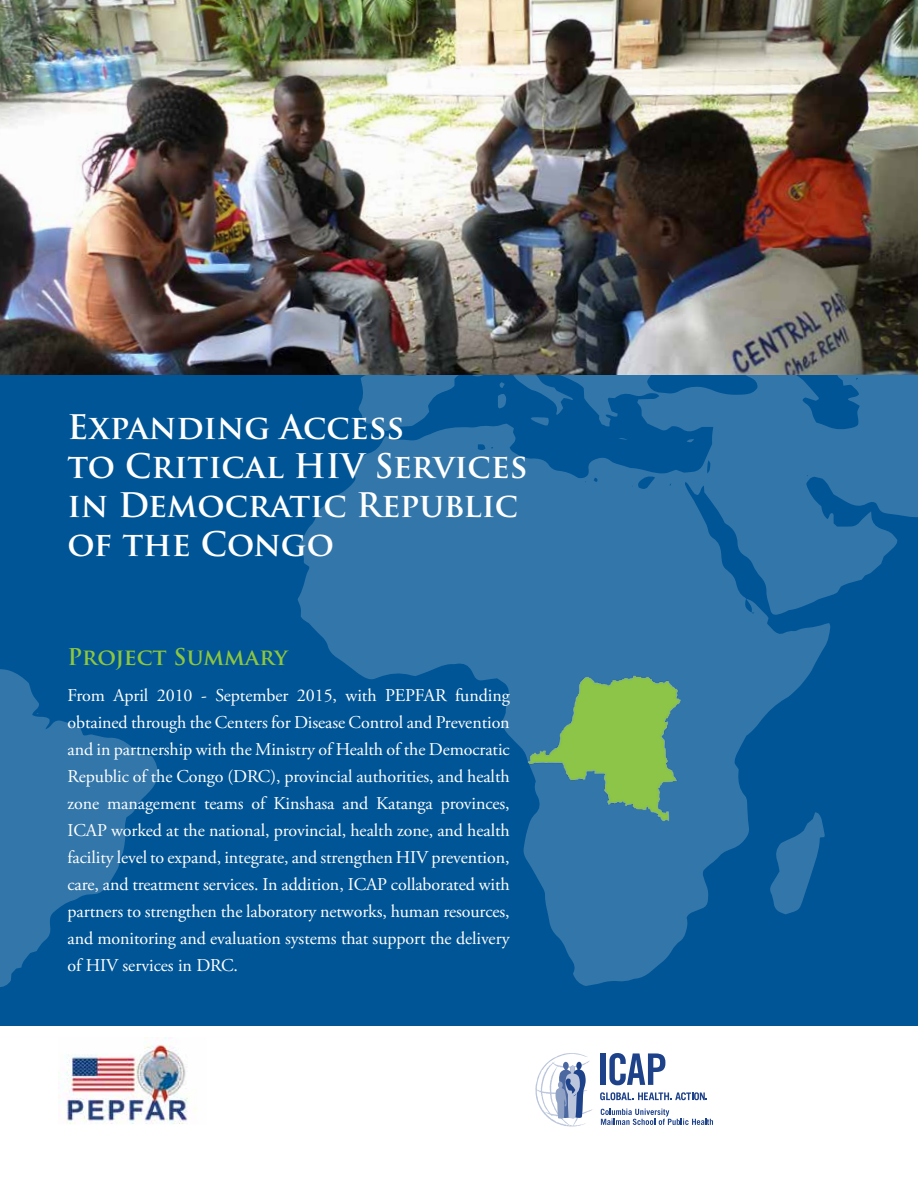
<style>
.page{position:relative;width:918px;height:1188px;background:#fff}
.page>*{position:absolute;margin:0;border:0;box-sizing:border-box;transform-origin:0 0}
.t1{font:700 33px/39px "Trajan Pro";color:#fff}
.t2{font:700 22.5px "Trajan Pro";color:#8dc63f}
.t3{font:18px/27px "Adobe Garamond Pro";letter-spacing:-.005em;color:#fff;text-align:justify}
</style>
<div class="page">
<img style="left:0;top:0;width:918px;height:376px">
<div style="left:0;top:376px;width:918px;height:650px;background:#005596"></div>
<svg style="left:298px;top:376px;width:620px;height:610px"></svg>
<svg style="left:0;top:669px;width:158px;height:318px;fill:#3276aa"></svg>
<svg style="left:769px;top:812px;width:56px;height:102px"></svg>
<svg style="left:498px;top:394px;width:9px;height:14px"></svg>
<svg style="left:531px;top:417px;width:18px;height:9px"></svg>
<svg style="left:499px;top:382px;width:6px;height:6px"></svg>
<svg style="left:687px;top:439px;width:7px;height:4px"></svg>
<svg style="left:618px;top:438px;width:10px;height:2px"></svg>
<img style="left:523px;top:672px;width:163px;height:153px">
<svg style="left:600px;top:1092px;width:107px;height:8px"></svg>
<svg style="left:601px;top:1109px;width:112px;height:16px"></svg>
<div style="left:601px;top:1053px;width:5px;height:32px;background:#1e428a"></div>
<svg style="left:609px;top:1053px;width:56px;height:32px"></svg>
<svg style="left:535px;top:1053px;width:57px;height:74px"></svg>
<img style="left:58px;top:1037px;width:138px;height:87px">
<h1 class="t1" style="left:68px;top:408px;width:462px">Expanding Access<br>to Critical HIV Services in Democratic Republic of the Congo</h1>
<p class="t2" style="left:68px;top:643px;width:222px">Project Summary</p>
<p class="t3" style="left:68px;top:682px;width:444px">From April 2010 - September 2015, with PEPFAR funding obtained through the Centers for Disease Control and Prevention and in partnership with the Ministry of Health of the Democratic Republic of the Congo (DRC), provincial authorities, and health zone management teams of Kinshasa and Katanga provinces, ICAP worked at the national, provincial, health zone, and health facility level to expand, integrate, and strengthen HIV prevention, care, and treatment services. In addition, ICAP collaborated with partners to strengthen the laboratory networks, human resources, and monitoring and evaluation systems that support the delivery of HIV services in DRC.</p>
</div>
